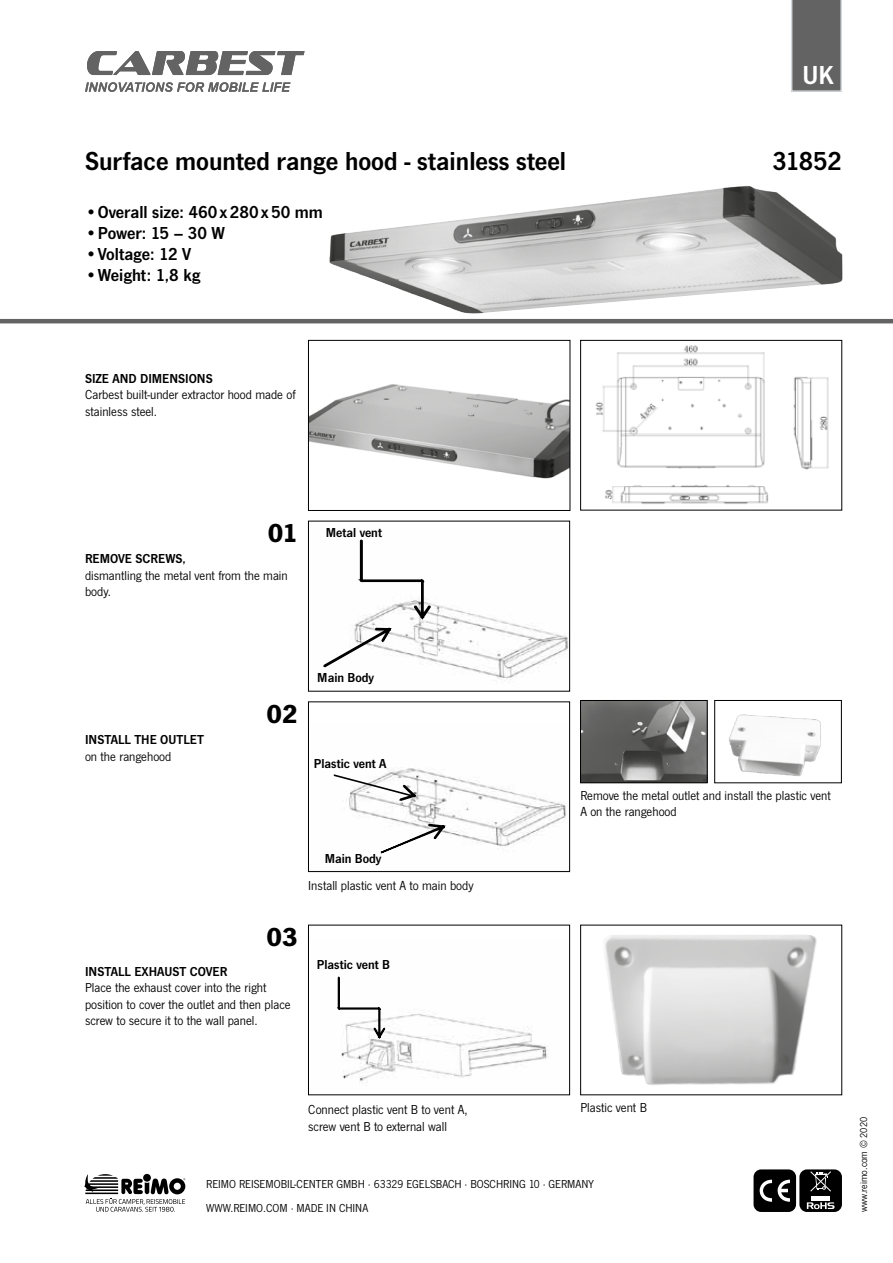
<style>
.page{position:relative;width:893px;height:1263px;background:#fff}
.page>*{position:absolute;margin:0;border:0;box-sizing:border-box;transform-origin:0 0}
.t1{font:600 27px "News Gothic T";color:#000}
.t2{font:700 27px "News Gothic T";color:#000}
.t3{font:600 27px "News Gothic T";color:#fff}
.t4{font:600 18px "News Gothic T";color:#000}
.t5{font:13.5px/16.5px "News Gothic T";color:#000}
.t6{font:600 13.5px "News Gothic T";color:#000}
.t7{font:12px/24px "News Gothic T";color:#000}
.t8{font:10.5px "News Gothic T";color:#000}
.s1{font-weight:400}
</style>
<div class="page">
<img style="left:582px;top:702px;width:123px;height:79px">
<div style="left:580px;top:700px;width:127px;height:83px;border:1px solid #000"></div>
<img style="left:349px;top:767px;width:218px;height:80px">
<div style="left:308px;top:702px;width:262px;height:170px;border:1px solid #000"></div>
<div style="left:753px;top:1169px;width:43px;height:43px;background:#000;border-radius:8px"></div>
<svg style="left:760px;top:1180px;width:12px;height:22px"></svg>
<svg style="left:778px;top:1180px;width:12px;height:22px"></svg>
<div style="left:799px;top:1169px;width:43px;height:43px;background:#000;border-radius:8px"></div>
<svg style="left:810px;top:1171px;width:21px;height:21px"></svg>
<hr style="left:812px;top:1196px;width:18px;height:4px;background:#fff">
<svg style="left:807px;top:1202px;width:27px;height:7px"></svg>
<img style="left:728px;top:714px;width:93px;height:63px">
<div style="left:715px;top:700px;width:126px;height:83px;border:1px solid #000"></div>
<img style="left:341px;top:1014px;width:206px;height:67px">
<div style="left:308px;top:925px;width:262px;height:170px;border:1px solid #000"></div>
<hr style="left:0;top:319px;width:893px;height:4px;background:#646363">
<img style="left:329px;top:186px;width:514px;height:128px">
<svg style="left:85px;top:82px;width:205px;height:10px"></svg>
<svg style="left:87px;top:51px;width:217px;height:24px"></svg>
<svg style="left:791px;top:0;width:51px;height:92px;background:#6c6b6b"></svg>
<img style="left:432px;top:604px;width:136px;height:76px">
<div style="left:308px;top:521px;width:262px;height:170px;border:1px solid #000"></div>
<svg style="left:323px;top:539px;width:109px;height:129px"></svg>
<img style="left:310px;top:384px;width:258px;height:95px">
<div style="left:308px;top:340px;width:262px;height:171px;border:1px solid #000"></div>
<img style="left:596px;top:345px;width:233px;height:159px">
<div style="left:580px;top:340px;width:262px;height:170px;border:1px solid #000"></div>
<svg style="left:379px;top:822px;width:68px;height:32px"></svg>
<svg style="left:333px;top:774px;width:85px;height:28px"></svg>
<img style="left:604px;top:934px;width:213px;height:151px">
<svg style="left:337px;top:976px;width:49px;height:64px"></svg>
<svg style="left:84px;top:1174px;width:101px;height:38px"></svg>
<h1 class="t3" style="left:802px;top:59px;width:33px">UK</h1>
<h1 class="t1" style="left:85px;top:145px;width:483px">Surface mounted range hood - stainless steel</h1>
<h1 class="t1" style="left:772px;top:145px;width:71px">31852</h1>
<h2 class="t4" style="left:85px;top:202px;width:239px"><span class="s1">•</span>Overall size: 460x280x50 mm</h2>
<h2 class="t4" style="left:85px;top:223px;width:141px"><span class="s1">•</span>Power: 15 – 30 W</h2>
<h2 class="t4" style="left:85px;top:244px;width:108px"><span class="s1">•</span>Voltage: 12 V</h2>
<h2 class="t4" style="left:85px;top:265px;width:117px"><span class="s1">•</span>Weight: 1,8 kg</h2>
<p class="t6" style="left:85px;top:370px;width:129px">SIZE AND DIMENSIONS</p>
<p class="t5" style="left:85px;top:386px;width:212px">Carbest built-under extractor hood made of stainless steel.</p>
<h1 class="t2" style="left:268px;top:517px;width:31px">01</h1>
<p class="t6" style="left:85px;top:551px;width:102px">REMOVE SCREWS,</p>
<p class="t5" style="left:85px;top:567px;width:204px">dismantling the metal vent from the main body.</p>
<p class="t6" style="left:326px;top:525px;width:58px">Metal vent</p>
<p class="t6" style="left:85px;top:732px;width:120px">INSTALL THE OUTLET</p>
<p class="t5" style="left:85px;top:748px;width:88px">on the rangehood</p>
<h1 class="t2" style="left:266px;top:698px;width:33px">02</h1>
<p class="t6" style="left:317px;top:670px;width:58px">Main Body</p>
<p class="t6" style="left:314px;top:756px;width:74px">Plastic vent A</p>
<p class="t6" style="left:325px;top:850px;width:58px">Main Body</p>
<p class="t5" style="left:308px;top:877px;width:167px">Install plastic vent A to main body</p>
<h1 class="t2" style="left:266px;top:921px;width:33px">03</h1>
<p class="t6" style="left:85px;top:963px;width:144px">INSTALL EXHAUST COVER</p>
<p class="t5" style="left:85px;top:979px;width:207px">Place the exhaust cover into the right position to cover the outlet and then place screw to secure it to the wall panel.</p>
<p class="t6" style="left:317px;top:957px;width:75px">Plastic vent B</p>
<p class="t5" style="left:580px;top:787px;width:252px">Remove the metal outlet and install the plastic vent<br>A on the rangehood</p>
<p class="t5" style="left:308px;top:1101px;width:161px">Connect plastic vent B to vent A, screw vent B to external wall</p>
<p class="t5" style="left:580px;top:1099px;width:68px">Plastic vent B</p>
<p class="t7" style="left:206px;top:1171px;width:389px">REIMO REISEMOBIL-CENTER GMBH · 63329 EGELSBACH · BOSCHRING 10 · GERMANY<br>WWW.REIMO.COM · MADE IN CHINA</p>
<p class="t8" style="left:857px;top:1212px;width:96px;rotate:-90deg">www.reimo.com © 2020</p>
</div>
